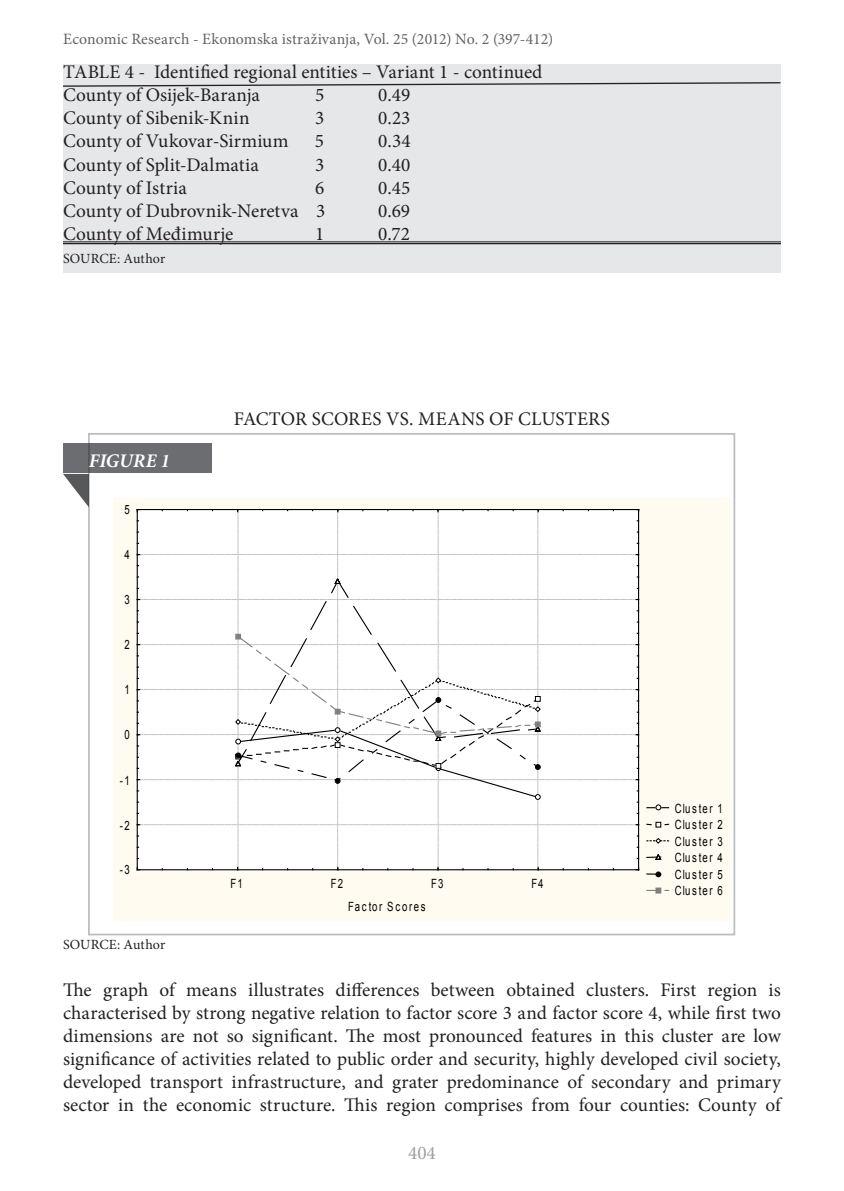
<style>
.page{position:relative;width:844px;height:1191px;background:#fff}
.page>*{position:absolute;margin:0;border:0;box-sizing:border-box;transform-origin:0 0}
.No_Spacing_First_par{font:19.25px/23.1px "Minion Pro";letter-spacing:.005em;color:#231f20;text-align:justify}
.SubTitle___Box-2{font:italic 700 19.25px "Minion";letter-spacing:.005em;color:#fff}
.t1{font:19.25px "Minion Pro";color:#9b9da0}
.t2{font:15.75px "Minion Pro";letter-spacing:.005em;color:#636366}
.No_Spacing_First_par-2{font:14px "Minion Pro";color:#231f20}
.t3{font:12.78px/16.4px "Arial";letter-spacing:.155em;color:#000;text-align:justify;scale:.75 1}
.t4{font:12.78px "Arial";letter-spacing:.18em;color:#000;scale:.75 1}
</style>
<div class="page">
<div style="left:63px;top:64px;width:717px;height:209px;background:#e6e7e9"></div>
<hr style="left:63px;top:241px;width:717px;height:1px;background:#231f20">
<hr style="left:63px;top:243px;width:717px;height:1px;background:#231f20">
<div style="left:113px;top:498px;width:617px;height:422px;background:#fffbf0"></div>
<svg style="left:646px;top:805px;width:22px;height:5px"></svg>
<svg style="left:646px;top:822px;width:22px;height:5px"></svg>
<svg style="left:646px;top:838px;width:22px;height:6px"></svg>
<svg style="left:646px;top:854px;width:15px;height:6px"></svg>
<svg style="left:646px;top:872px;width:14px;height:4px"></svg>
<svg style="left:646px;top:888px;width:22px;height:5px"></svg>
<svg style="left:137px;top:509px;width:502px;height:361px"></svg>
<svg style="left:63px;top:474px;width:25px;height:32px"></svg>
<div style="left:63px;top:443px;width:149px;height:30px;background:#6c6d70"></div>
<svg style="left:63px;top:81px;width:718px;height:6px"></svg>
<p class="t2" style="left:63px;top:28px;width:491px">Economic Research - Ekonomska istraživanja, Vol. 25 (2012) No. 2 (397-412)</p>
<p class="No_Spacing_First_par" style="left:63px;top:60px;width:481px">TABLE 4 - Identified regional entities – Variant 1 - continued</p>
<p class="No_Spacing_First_par" style="left:63px;top:84px;width:198px">County of Osijek-Baranja</p>
<p class="No_Spacing_First_par" style="left:315px;top:84px;width:11px">5</p>
<p class="No_Spacing_First_par" style="left:378px;top:84px;width:33px">0.49</p>
<p class="No_Spacing_First_par" style="left:63px;top:107px;width:188px">County of Sibenik-Knin</p>
<p class="No_Spacing_First_par" style="left:315px;top:107px;width:11px">3</p>
<p class="No_Spacing_First_par" style="left:378px;top:107px;width:34px">0.23</p>
<p class="No_Spacing_First_par" style="left:63px;top:130px;width:227px">County of Vukovar-Sirmium</p>
<p class="No_Spacing_First_par" style="left:315px;top:130px;width:11px">5</p>
<p class="No_Spacing_First_par" style="left:378px;top:130px;width:34px">0.34</p>
<p class="No_Spacing_First_par" style="left:63px;top:153px;width:197px">County of Split-Dalmatia</p>
<p class="No_Spacing_First_par" style="left:315px;top:153px;width:11px">3</p>
<p class="No_Spacing_First_par" style="left:378px;top:153px;width:34px">0.40</p>
<p class="No_Spacing_First_par" style="left:63px;top:176px;width:125px">County of Istria</p>
<p class="No_Spacing_First_par" style="left:315px;top:176px;width:11px">6</p>
<p class="No_Spacing_First_par" style="left:378px;top:176px;width:33px">0.45</p>
<p class="No_Spacing_First_par" style="left:63px;top:199px;width:264px">County of Dubrovnik-Neretva 3</p>
<p class="No_Spacing_First_par" style="left:378px;top:199px;width:33px">0.69</p>
<p class="No_Spacing_First_par" style="left:63px;top:222px;width:172px">County of Međimurje</p>
<p class="No_Spacing_First_par" style="left:315px;top:222px;width:11px">1</p>
<p class="No_Spacing_First_par" style="left:378px;top:222px;width:33px">0.72</p>
<p class="No_Spacing_First_par-2" style="left:63px;top:249px;width:104px">SOURCE: Author</p>
<p class="SubTitle___Box-2" style="left:89px;top:451px;width:82px">FIGURE 1</p>
<p class="t3" style="left:125px;top:501px;width:9px">5</p>
<p class="t3" style="left:125px;top:547px;width:9px">4</p>
<p class="t3" style="left:125px;top:592px;width:9px">3</p>
<p class="t3" style="left:125px;top:636px;width:9px">2</p>
<p class="t3" style="left:125px;top:682px;width:9px">1</p>
<p class="t3" style="left:125px;top:727px;width:9px">0</p>
<p class="t3" style="left:120px;top:772px;width:15px">-1</p>
<p class="t3" style="left:120px;top:817px;width:15px">-2</p>
<p class="t3" style="left:120px;top:862px;width:15px">-3</p>
<p class="No_Spacing_First_par" style="left:234px;top:407px;width:377px">FACTOR SCORES VS. MEANS OF CLUSTERS</p>
<p class="t3" style="left:230px;top:875px;width:18px">F1</p>
<p class="t3" style="left:331px;top:875px;width:18px">F2</p>
<p class="t3" style="left:431px;top:875px;width:18px">F3</p>
<p class="t3" style="left:531px;top:875px;width:18px">F4</p>
<p class="t4" style="left:348px;top:898px;width:105px">Factor Scores</p>
<p class="t3" style="left:674px;top:800px;width:66px">Cluster 1<br>Cluster 2<br>Cluster 3<br>Cluster 4<br>Cluster 5<br>Cluster 6</p>
<p class="No_Spacing_First_par-2" style="left:63px;top:935px;width:104px">SOURCE: Author</p>
<p class="No_Spacing_First_par" style="left:63px;top:978px;width:719px">The graph of means illustrates differences between obtained clusters. First region is characterised by strong negative relation to factor score 3 and factor score 4, while first two dimensions are not so significant. The most pronounced features in this cluster are low significance of activities related to public order and security, highly developed civil society, developed transport infrastructure, and grater predominance of secondary and primary sector in the economic structure. This region comprises from four counties: County of</p>
<p class="t1" style="left:408px;top:1139px;width:29px">404</p>
</div>
